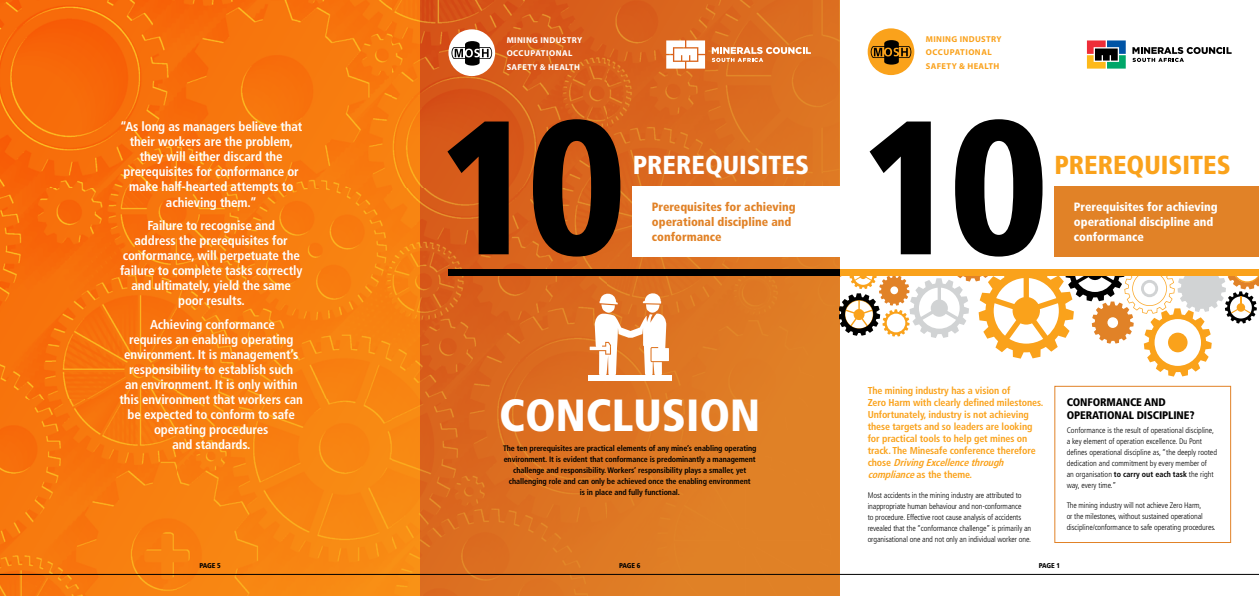
<style>
.page{position:relative;width:1259px;height:596px;background:#fff}
.page>*{position:absolute;margin:0;border:0;box-sizing:border-box;transform-origin:0 0}
.t1{font:900 condensed 190px "Frutiger";color:#000}
.t2{font:900 condensed 45px "Frutiger";color:#fff}
.t3{font:900 condensed 26px "Frutiger";color:#fff}
.t4{font:900 condensed 26px "Frutiger";color:#faa21b}
.t5{font:700 condensed 13px/15px "Frutiger";letter-spacing:-.01em;color:#fff;text-align:center}
.t6{font:900 condensed 12px/15px "Frutiger";color:#fff}
.t7{font:900 condensed 12px/15px "Frutiger";color:#e18227}
.t8{font:900 condensed 11px/13px "Frutiger";letter-spacing:-.01em;color:#000}
.t9{font:700 condensed 10px/12px "Frutiger";letter-spacing:-.01em;color:#faa21b}
.t10{font:700 8.5px/13.5px "Myriad Pro";letter-spacing:.04em;color:#faa21d}
.t11{font:700 8.5px/13.5px "Myriad Pro";letter-spacing:.04em;color:#fff}
.t12{font:300 condensed 8px/11px "Frutiger";letter-spacing:-.01em;color:#000}
.t13{font:700 condensed 8px/11px "Frutiger";letter-spacing:-.01em;color:#000;text-align:center}
.t14{font:900 condensed 7px "Frutiger";letter-spacing:-.03em;color:#000}
.s1{font-style:italic}
.s2{font-weight:700}
</style>
<div class="page">
<div style="left:1054px;top:186px;width:205px;height:70px;background:#e18227"></div>
<img style="left:0;top:0;width:839px;height:595px">
<div style="left:867px;top:28px;width:47px;height:47px;background:#faa21b;border-radius:50%"></div>
<svg style="left:870px;top:40px;width:41px;height:25px"></svg>
<div style="left:448px;top:29px;width:47px;height:47px;background:#fff;border-radius:50%"></div>
<svg style="left:451px;top:41px;width:41px;height:25px"></svg>
<div style="left:839px;top:269px;width:420px;height:7px;background:#faa21b"></div>
<div style="left:448px;top:269px;width:391px;height:7px;background:#000"></div>
<div style="left:1054px;top:385px;width:177px;height:157px;border:1px solid #e18227"></div>
<hr style="left:0;top:573px;width:1259px;height:1px;background:#000">
<svg style="left:839px;top:276px;width:420px;height:100px"></svg>
<svg style="left:589px;top:293px;width:80px;height:81px"></svg>
<div style="left:588px;top:374px;width:84px;height:6px;background:#fff"></div>
<svg style="left:1087px;top:40px;width:38px;height:29px"></svg>
<svg style="left:1132px;top:47px;width:99px;height:15px"></svg>
<svg style="left:666px;top:40px;width:39px;height:29px"></svg>
<svg style="left:712px;top:47px;width:99px;height:15px"></svg>
<h3 class="t5" style="left:120px;top:119px;width:184px">“As long as managers believe that their workers are the problem, they will either discard the prerequisites for conformance or make half-hearted attempts to achieving them.”</h3>
<h3 class="t5" style="left:120px;top:218px;width:184px">Failure to recognise and<br>address the prerequisites for conformance, will perpetuate the failure to complete tasks correctly and ultimately, yield the same poor results.</h3>
<p class="t5" style="left:120px;top:316px;width:185px">Achieving conformance<br>requires an enabling operating environment. It is management’s responsibility to establish such<br>an environment. It is only within this environment that workers can be expected to conform to safe operating procedures<br>and standards.</p>
<p class="t11" style="left:507px;top:33px;width:77px">MINING INDUSTRY<br>OCCUPATIONAL<br>SAFETY &amp; HEALTH</p>
<p class="t10" style="left:926px;top:32px;width:77px">MINING INDUSTRY<br>OCCUPATIONAL<br>SAFETY &amp; HEALTH</p>
<h1 class="t1" style="left:438px;top:74px;width:612px">10 10</h1>
<h3 class="t3" style="left:633px;top:149px;width:178px">PREREQUISITES</h3>
<h3 class="t4" style="left:1054px;top:149px;width:178px">PREREQUISITES</h3>
<h3 class="t6" style="left:1074px;top:199px;width:145px">Prerequisites for achieving operational discipline and conformance</h3>
<h3 class="t7" style="left:652px;top:199px;width:145px">Prerequisites for achieving operational discipline and conformance</h3>
<h2 class="t2" style="left:499px;top:388px;width:262px">CONCLUSION</h2>
<p class="t13" style="left:503px;top:442px;width:255px">The ten prerequisites are practical elements of any mine’s enabling operating environment. It is evident that conformance is predominantly a management challenge and responsibility. Workers’ responsibility plays a smaller, yet challenging role and can only be achieved once the enabling environment<br>is in place and fully functional.</p>
<p class="t9" style="left:867px;top:384px;width:177px">The mining industry has a vision of<br>Zero Harm with clearly defined milestones.<br>Unfortunately, industry is not achieving these targets and so leaders are looking for practical tools to help get mines on track. The Minesafe conference therefore<br>c h o s e <span class="s1">DrivingExcellencethrough compliance</span>a s t h e t h e m e .</p>
<p class="t12" style="left:867px;top:489px;width:165px">Most accidents in the mining industry are attributed to inappropriate human behaviour and non-conformance<br>to procedure. Effective root cause analysis of accidents revealed that the “conformance challenge” is primarily an organisational one and not only an individual worker one.</p>
<h3 class="t8" style="left:1066px;top:396px;width:129px">CONFORMANCE AND<br>OPERATIONAL DISCIPLINE?</h3>
<p class="t12" style="left:1066px;top:425px;width:152px">Conformance is the result of operational discipline, a key element of operation excellence. Du Pont defines operational discipline as, “the deeply rooted dedication and commitment by every member of<br>an organisation <span class="s2">to carry out each task</span> the right way, every time.”</p>
<p class="t12" style="left:1066px;top:499px;width:150px">The mining industry will not achieve Zero Harm,<br>or the milestones, without sustained operational discipline/conformance to safe operating procedures.</p>
<p class="t14" style="left:199px;top:560px;width:23px">PAGE 5</p>
<p class="t14" style="left:619px;top:560px;width:23px">PAGE 6</p>
<p class="t14" style="left:1038px;top:560px;width:23px">PAGE 1</p>
</div>
